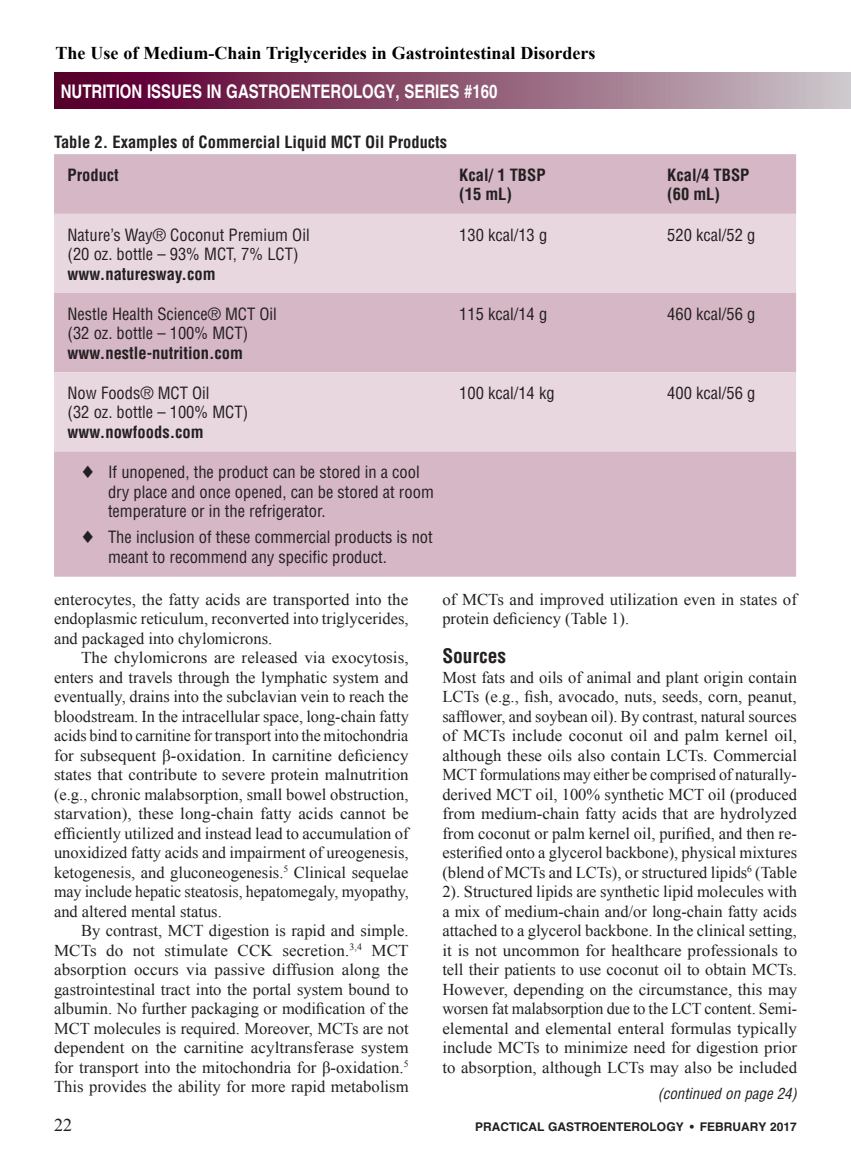
<style>
.page{position:relative;width:851px;height:1161px;background:#fff}
.page>*{position:absolute;margin:0;border:0;box-sizing:border-box;transform-origin:0 0}
.A_Subhead_first_line{font:700 condensed 19.5px "Helvetica";color:#231f20}
.t1{font:700 18.75px "Helvetica";color:#fff;scale:.8 1}
.t2{font:700 18px "Times New Roman";color:#000}
.A_Bottom_Title_Page{font:18px "Times New Roman";color:#231f20}
.A_Body_Copy{font:16.5px/19.5px "Times New Roman";color:#231f20;text-align:justify}
.A_Body_Copy-1st_P{font:16.5px/19.5px "Times New Roman";color:#231f20;text-align:justify}
.A_Table_type{font:condensed 16.5px/19.5px "Helvetica";color:#231f20}
.A_table_header{font:700 condensed 16.5px "Helvetica";color:#231f20}
.A_Table_type-2{font:700 condensed 16.5px "Helvetica";color:#231f20}
.t3{font:italic condensed 15px "Helvetica";color:#231f20}
.A_Bottom_Title_Page-2{font:700 12px "Helvetica";color:#231f20}
</style>
<div class="page">
<div style="left:54px;top:73px;width:796px;height:36px;background:linear-gradient(to right,#540024,#cac2c6)"></div>
<div style="left:54px;top:154px;width:742px;height:423px;background:#d5b7c5"></div>
<svg style="left:54px;top:214px;width:742px;height:237px;fill:#e9d7e0"></svg>
<p class="t2" style="left:56px;top:40px;width:541px">The Use of Medium-Chain Triglycerides in Gastrointestinal Disorders</p>
<p class="t1" style="left:61px;top:79px;width:547px">NUTRITION ISSUES IN GASTROENTEROLOGY, SERIES #160</p>
<p class="A_table_header" style="left:54px;top:132px;width:394px">Table 2. Examples of Commercial Liquid MCT Oil Products</p>
<p class="A_table_header" style="left:68px;top:165px;width:53px">Product</p>
<p class="A_table_header" style="left:459px;top:165px;width:88px">Kcal/ 1 TBSP</p>
<p class="A_table_header" style="left:459px;top:184px;width:54px">(15 mL)</p>
<p class="A_table_header" style="left:667px;top:165px;width:84px">Kcal/4 TBSP</p>
<p class="A_table_header" style="left:667px;top:184px;width:54px">(60 mL)</p>
<p class="A_Table_type" style="left:68px;top:225px;width:244px">Nature’s Way® Coconut Premium Oil</p>
<p class="A_Table_type" style="left:68px;top:244px;width:232px">(20 oz. bottle – 93% MCT, 7% LCT)</p>
<p class="A_Table_type-2" style="left:68px;top:263px;width:149px">www.naturesway.com</p>
<p class="A_Table_type" style="left:68px;top:304px;width:211px">Nestle Health Science® MCT Oil</p>
<p class="A_Table_type" style="left:68px;top:323px;width:182px">(32 oz. bottle – 100% MCT)</p>
<p class="A_Table_type-2" style="left:68px;top:342px;width:177px">www.nestle-nutrition.com</p>
<p class="A_Table_type" style="left:68px;top:383px;width:143px">Now Foods® MCT Oil</p>
<p class="A_Table_type" style="left:68px;top:403px;width:182px">(32 oz. bottle – 100% MCT)</p>
<p class="A_Table_type-2" style="left:68px;top:422px;width:137px">www.nowfoods.com</p>
<p class="A_Table_type" style="left:459px;top:225px;width:89px">130 kcal/13 g</p>
<p class="A_Table_type" style="left:667px;top:225px;width:89px">520 kcal/52 g</p>
<p class="A_Table_type" style="left:459px;top:304px;width:89px">115 kcal/14 g</p>
<p class="A_Table_type" style="left:667px;top:304px;width:89px">460 kcal/56 g</p>
<p class="A_Table_type" style="left:459px;top:383px;width:97px">100 kcal/14 kg</p>
<p class="A_Table_type" style="left:667px;top:383px;width:89px">400 kcal/56 g</p>
<p class="A_Table_type" style="left:108px;top:462px;width:327px;text-indent:-27px">◻ If unopened, the product can be stored in a cool dry place and once opened, can be stored at room temperature or in the refrigerator.</p>
<p class="A_Table_type" style="left:108px;top:527px;width:326px;text-indent:-27px">◻ The inclusion of these commercial products is not meant to recommend any specific product.</p>
<p class="A_Body_Copy-1st_P" style="left:54px;top:589px;width:356px">enterocytes, the fatty acids are transported into the endoplasmic reticulum, reconverted into triglycerides, and packaged into chylomicrons.</p>
<p class="A_Body_Copy" style="left:54px;top:647px;width:356px;text-indent:27px">The chylomicrons are released via exocytosis, enters and travels through the lymphatic system and eventually, drains into the subclavian vein to reach the bloodstream. In the intracellular space, long-chain fatty acids bind to carnitine for transport into the mitochondria for subsequent β-oxidation. In carnitine deficiency states that contribute to severe protein malnutrition (e.g., chronic malabsorption, small bowel obstruction, starvation), these long-chain fatty acids cannot be efficiently utilized and instead lead to accumulation of unoxidized fatty acids and impairment of ureogenesis, ketogenesis, and gluconeogenesis.<sup>5</sup> Clinical sequelae may include hepatic steatosis, hepatomegaly, myopathy, and altered mental status.</p>
<p class="A_Body_Copy" style="left:54px;top:920px;width:356px;text-indent:27px">By contrast, MCT digestion is rapid and simple.<br>MCTs do not stimulate CCK secretion.<sup>3,4</sup> MCT absorption occurs via passive diffusion along the gastrointestinal tract into the portal system bound to albumin. No further packaging or modification of the MCT molecules is required. Moreover, MCTs are not dependent on the carnitine acyltransferase system for transport into the mitochondria for β-oxidation.<sup>5<br></sup>This provides the ability for more rapid metabolism</p>
<p class="A_Body_Copy" style="left:442px;top:589px;width:356px">of MCTs and improved utilization even in states of protein deficiency (Table 1).</p>
<p class="A_Subhead_first_line" style="left:442px;top:644px;width:65px">Sources</p>
<p class="A_Body_Copy-1st_P" style="left:442px;top:667px;width:356px">Most fats and oils of animal and plant origin contain LCTs (e.g., fish, avocado, nuts, seeds, corn, peanut, safflower, and soybean oil). By contrast, natural sources of MCTs include coconut oil and palm kernel oil, although these oils also contain LCTs. Commercial MCT formulations may either be comprised of naturally&shy;derived MCT oil, 100% synthetic MCT oil (produced from medium-chain fatty acids that are hydrolyzed from coconut or palm kernel oil, purified, and then re&shy;esterified onto a glycerol backbone), physical mixtures (blend of MCTs and LCTs), or structured lipids<sup>6</sup> (Table 2). Structured lipids are synthetic lipid molecules with a mix of medium-chain and/or long-chain fatty acids attached to a glycerol backbone. In the clinical setting, it is not uncommon for healthcare professionals to tell their patients to use coconut oil to obtain MCTs.<br>However, depending on the circumstance, this may worsen fat malabsorption due to the LCT content. Semi&shy;elemental and elemental enteral formulas typically include MCTs to minimize need for digestion prior to absorption, although LCTs may also be included</p>
<p class="t3" style="left:657px;top:1085px;width:141px">(continued on page 24)</p>
<p class="A_Bottom_Title_Page" style="left:54px;top:1113px;width:19px">22</p>
<p class="A_Bottom_Title_Page-2" style="left:475px;top:1119px;width:323px">PRACTICAL GASTROENTEROLOGY • FEBRUARY 2017</p>
</div>
